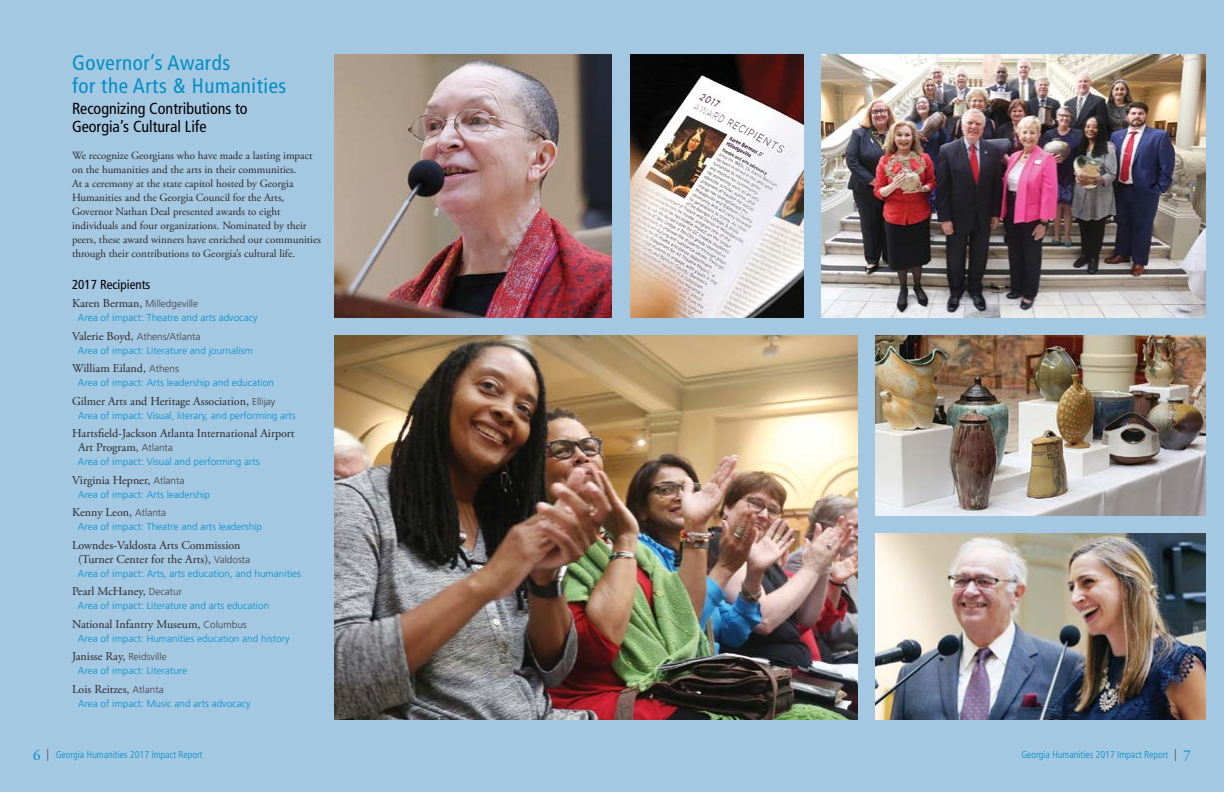
<style>
.page{position:relative;width:1224px;height:792px;background:#a4c7e2}
.page>*{position:absolute;margin:0;border:0;box-sizing:border-box;transform-origin:0 0}
.t1{font:condensed 21px/23px "Frutiger";letter-spacing:.025em;color:#008fc5}
.t2{font:condensed 16px/18px "Frutiger";color:#000}
.t3{font:condensed 13px "Frutiger";color:#000}
.t4{font:12px/14px "Adobe Garamond Pro";color:#292829}
.t5{font:11px/14px "Adobe Garamond Pro";color:#292829}
.t6{font:300 10px/14px "Frutiger";color:#0093c7}
.t7{font:300 condensed 10px "Frutiger";color:#008fc5}
.s1{font-family:"Adobe Garamond Pro";font-weight:400;font-size:12px;color:#292829}
.s2{color:#414042}
.s3{font-family:"Frutiger";font-weight:300;font-size:10px;color:#414042}
.s4{font-family:"Adobe Garamond Pro";font-weight:400;font-stretch:normal;font-size:15px}
.s5{font-size:12px;color:#414042}
</style>
<div class="page">
<img style="left:875px;top:336px;width:331px;height:180px">
<img style="left:334px;top:336px;width:523px;height:384px">
<img style="left:875px;top:534px;width:331px;height:186px">
<img style="left:334px;top:54px;width:278px;height:264px">
<img style="left:630px;top:54px;width:174px;height:264px">
<img style="left:822px;top:54px;width:384px;height:264px">
<h1 class="t1" style="left:72px;top:51px;width:216px">Governor’s Awards<br>for the Arts &amp; Humanities</h1>
<h2 class="t2" style="left:72px;top:100px;width:177px">Recognizing Contributions to<br>Georgia’s Cultural Life</h2>
<p class="t5" style="left:72px;top:149px;width:251px">We recognize Georgians who have made a lasting impact on the humanities and the arts in their communities.<br>At a ceremony at the state capitol hosted by Georgia Humanities and the Georgia Council for the Arts, Governor Nathan Deal presented awards to eight individuals and four organizations. Nominated by their peers, these award winners have enriched our communities through their contributions to Georgia’s cultural life.</p>
<h3 class="t3" style="left:72px;top:277px;width:80px">2017 Recipients</h3>
<p class="t6" style="left:78px;top:297px;width:181px;text-indent:-6px"><span class="s1">Karen Berman,</span> <span class="s2">Milledgeville<br></span>Area of impact: Theatre and arts advocacy</p>
<p class="t6" style="left:78px;top:329px;width:176px;text-indent:-6px"><span class="s1">Valerie Boyd,</span> <span class="s2">Athens/Atlanta<br></span>Area of impact: Literature and journalism</p>
<p class="t4" style="left:72px;top:362px;width:109px">William Eiland, <span class="s3">Athens</span></p>
<p class="t6" style="left:78px;top:376px;width:197px">Area of impact: Arts leadership and education</p>
<p class="t4" style="left:72px;top:394px;width:205px">Gilmer Arts and Heritage Association, <span class="s3">Ellijay</span></p>
<p class="t6" style="left:78px;top:408px;width:219px">Area of impact: Visual, literary, and performing arts</p>
<p class="t4" style="left:78px;top:427px;width:218px;text-indent:-6px">Hartsfield-Jackson Atlanta International Airport<br>Art Program, <span class="s3">Atlanta</span></p>
<p class="t6" style="left:78px;top:455px;width:183px">Area of impact: Visual and performing arts</p>
<p class="t4" style="left:72px;top:473px;width:114px">Virginia Hepner, <span class="s3">Atlanta</span></p>
<p class="t6" style="left:78px;top:487px;width:134px">Area of impact: Arts leadership</p>
<p class="t4" style="left:72px;top:506px;width:96px">Kenny Leon, <span class="s3">Atlanta</span></p>
<p class="t6" style="left:78px;top:520px;width:186px">Area of impact: Theatre and arts leadership</p>
<p class="t4" style="left:78px;top:538px;width:174px;text-indent:-6px">Lowndes-Valdosta Arts Commission (Turner Center for the Arts), <span class="s3">Valdosta</span></p>
<p class="t6" style="left:78px;top:566px;width:225px">Area of impact: Arts, arts education, and humanities</p>
<p class="t4" style="left:72px;top:585px;width:112px">Pearl McHaney, <span class="s3">Decatur</span></p>
<p class="t6" style="left:78px;top:599px;width:193px">Area of impact: Literature and arts education</p>
<p class="t4" style="left:72px;top:617px;width:176px">National Infantry Museum, <span class="s3">Columbus</span></p>
<p class="t6" style="left:78px;top:631px;width:213px">Area of impact: Humanities education and history</p>
<p class="t4" style="left:72px;top:650px;width:96px">Janisse Ray, <span class="s3">Reidsville</span></p>
<p class="t6" style="left:78px;top:664px;width:111px">Area of impact: Literature</p>
<p class="t4" style="left:72px;top:682px;width:93px">Lois Reitzes, <span class="s3">Atlanta</span></p>
<p class="t6" style="left:78px;top:696px;width:174px">Area of impact: Music and arts advocacy</p>
<p class="t7" style="left:33px;top:749px;width:171px"><span class="s4">6</span> <span class="s5">|</span> Georgia Humanities 2017 Impact Report</p>
<p class="t7" style="left:1021px;top:749px;width:171px">Georgia Humanities 2017 Impact Report <span class="s5">|</span> <span class="s4">7</span></p>
</div>
